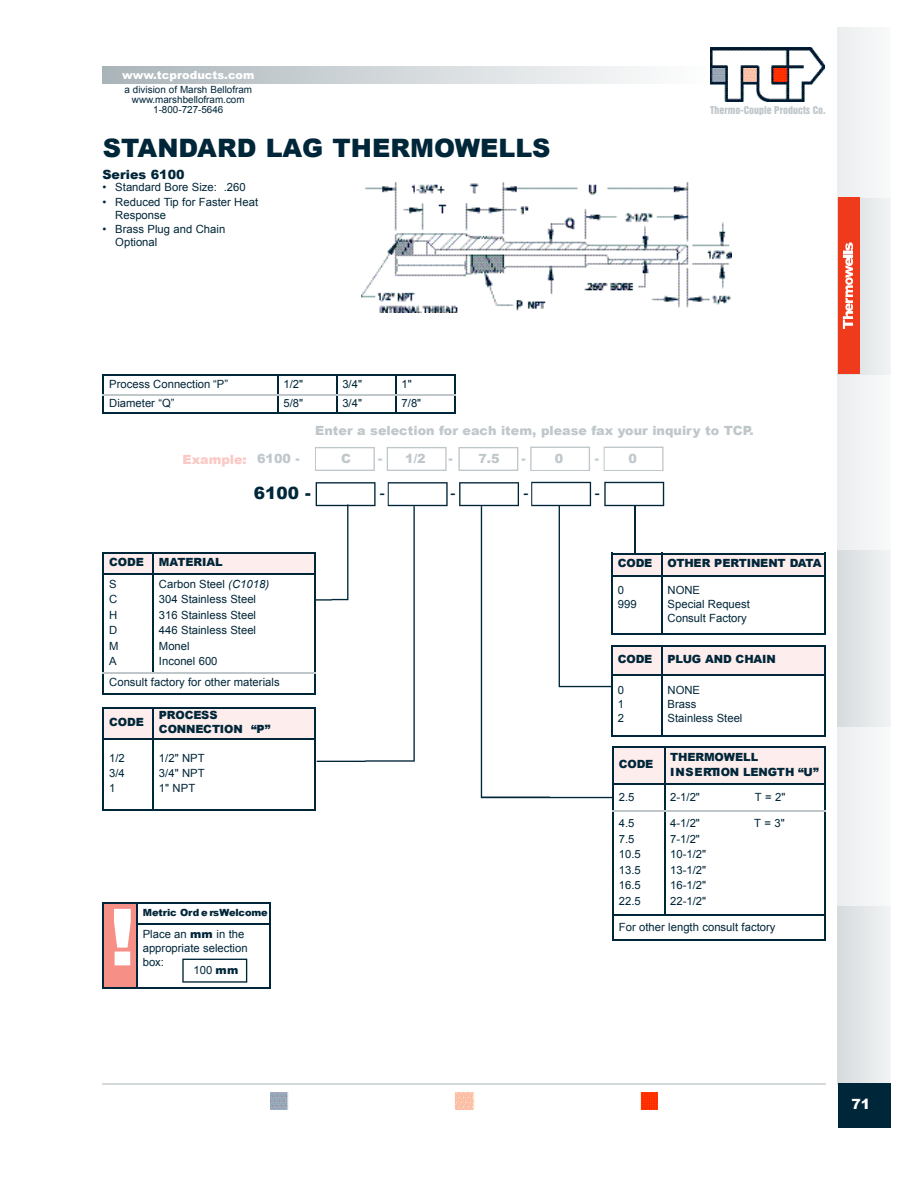
<style>
.page{position:relative;width:918px;height:1188px;background:#fff}
.page>*{position:absolute;margin:0;border:0;box-sizing:border-box;transform-origin:0 0}
.t1{font:900 78.9px "Arial";color:#fff}
.t2{font:900 25.35px "Arial";color:#002639}
.t3{font:900 16.95px "Arial";color:#002639}
.t4{font:16.95px "Helvetica";color:#002639}
.t5{font:900 14.1px "Arial";color:#fff}
.t6{font:900 12.75px "Arial";color:#bfc7cb}
.t7{font:900 12.75px "Arial";color:#002639}
.t8{font:900 12.75px "Arial";color:#fac9c5}
.t9{font:11.25px/15.5px "Arial";color:#002639}
.t10{font:900 11.25px/14.2px "Arial";letter-spacing:-.02em;color:#002639}
.t11{font:900 11.25px/15.6px "Arial";color:#002639}
.t12{font:900 11.25px "Arial";color:#fff}
.t13{font:9.9px/10.1px "Arial";color:#002639;text-align:center}
.t14{font:9.9px "Helvetica Inserat";color:#bfc7cb}
.t15{font:900 9.9px "Arial";letter-spacing:-.005em;color:#002639}
.s1{font-style:italic}
.s2{font-weight:900}
</style>
<div class="page">
<hr style="left:102px;top:1084px;width:724px;height:1px;background:#d5dadc">
<img style="left:102px;top:66px;width:609px;height:18px">
<img style="left:711px;top:48px;width:114px;height:53px">
<img style="left:837px;top:906px;width:54px;height:178px">
<div style="left:838px;top:1084px;width:53px;height:44px;background:#002639"></div>
<img style="left:271px;top:1093px;width:18px;height:17px">
<img style="left:455px;top:1093px;width:20px;height:17px">
<img style="left:640px;top:1093px;width:18px;height:17px">
<div style="left:838px;top:197px;width:22px;height:177px;background:#ef3b1c"></div>
<svg style="left:843px;top:243px;width:9px;height:85px"></svg>
<svg style="left:315px;top:447px;width:60px;height:24px"></svg>
<svg style="left:387px;top:447px;width:60px;height:24px"></svg>
<svg style="left:458px;top:447px;width:60px;height:24px"></svg>
<svg style="left:530px;top:447px;width:60px;height:24px"></svg>
<svg style="left:604px;top:447px;width:60px;height:24px"></svg>
<div style="left:104px;top:903px;width:32px;height:85px;background:#f69087"></div>
<hr style="left:102px;top:902px;width:2px;height:87px;background:#002639">
<hr style="left:136px;top:902px;width:2px;height:87px;background:#002639">
<hr style="left:269px;top:902px;width:2px;height:87px;background:#002639">
<hr style="left:102px;top:902px;width:169px;height:1px;background:#002639">
<hr style="left:136px;top:923px;width:135px;height:2px;background:#002639">
<hr style="left:102px;top:988px;width:169px;height:1px;background:#002639">
<svg style="left:315px;top:482px;width:133px;height:280px"></svg>
<svg style="left:182px;top:959px;width:65px;height:24px"></svg>
<div style="left:104px;top:554px;width:49px;height:20px;background:#fdedec"></div>
<div style="left:154px;top:554px;width:161px;height:20px;background:#fdedec"></div>
<hr style="left:102px;top:552px;width:2px;height:142px;background:#002639">
<hr style="left:153px;top:552px;width:1px;height:122px;background:#002639">
<hr style="left:315px;top:552px;width:1px;height:142px;background:#002639">
<hr style="left:102px;top:552px;width:214px;height:2px;background:#002639">
<hr style="left:102px;top:574px;width:214px;height:1px;background:#002639">
<hr style="left:102px;top:672px;width:214px;height:2px;background:#bfc7cb">
<hr style="left:102px;top:693px;width:214px;height:1px;background:#002639">
<div style="left:104px;top:708px;width:49px;height:30px;background:#fdedec"></div>
<div style="left:154px;top:708px;width:161px;height:30px;background:#fdedec"></div>
<hr style="left:102px;top:707px;width:2px;height:103px;background:#002639">
<hr style="left:153px;top:707px;width:1px;height:103px;background:#002639">
<hr style="left:315px;top:707px;width:1px;height:103px;background:#002639">
<hr style="left:102px;top:707px;width:214px;height:1px;background:#002639">
<hr style="left:102px;top:738px;width:214px;height:1px;background:#002639">
<hr style="left:102px;top:809px;width:214px;height:1px;background:#002639">
<div style="left:665px;top:748px;width:160px;height:36px;background:#fdedec"></div>
<hr style="left:612px;top:746px;width:2px;height:195px;background:#002639">
<hr style="left:664px;top:746px;width:1px;height:170px;background:#002639">
<hr style="left:825px;top:746px;width:1px;height:195px;background:#002639">
<hr style="left:612px;top:746px;width:214px;height:2px;background:#002639">
<hr style="left:612px;top:784px;width:214px;height:1px;background:#002639">
<hr style="left:612px;top:810px;width:214px;height:2px;background:#bfc7cb">
<hr style="left:612px;top:915px;width:214px;height:1px;background:#002639">
<hr style="left:612px;top:939px;width:214px;height:2px;background:#002639">
<svg style="left:459px;top:482px;width:205px;height:316px"></svg>
<hr style="left:102px;top:375px;width:2px;height:39px;background:#002639">
<hr style="left:277px;top:375px;width:1px;height:39px;background:#002639">
<hr style="left:336px;top:375px;width:1px;height:39px;background:#002639">
<hr style="left:395px;top:375px;width:2px;height:39px;background:#002639">
<hr style="left:454px;top:375px;width:2px;height:39px;background:#002639">
<hr style="left:102px;top:375px;width:354px;height:1px;background:#002639">
<hr style="left:102px;top:395px;width:354px;height:1px;background:#bfc7cb">
<hr style="left:102px;top:412px;width:354px;height:2px;background:#002639">
<div style="left:613px;top:554px;width:48px;height:21px;background:#fdedec"></div>
<div style="left:663px;top:554px;width:162px;height:21px;background:#fdedec"></div>
<div style="left:613px;top:576px;width:48px;height:57px;background:#fff"></div>
<div style="left:663px;top:576px;width:162px;height:57px;background:#fff"></div>
<hr style="left:611px;top:553px;width:2px;height:82px;background:#002639">
<hr style="left:661px;top:553px;width:2px;height:82px;background:#002639">
<hr style="left:825px;top:553px;width:1px;height:82px;background:#002639">
<hr style="left:611px;top:553px;width:215px;height:1px;background:#002639">
<hr style="left:611px;top:575px;width:215px;height:1px;background:#002639">
<hr style="left:611px;top:633px;width:215px;height:2px;background:#002639">
<div style="left:613px;top:646px;width:48px;height:28px;background:#fdedec"></div>
<div style="left:663px;top:646px;width:162px;height:28px;background:#fdedec"></div>
<div style="left:613px;top:675px;width:48px;height:60px;background:#fff"></div>
<div style="left:663px;top:675px;width:162px;height:60px;background:#fff"></div>
<hr style="left:611px;top:645px;width:2px;height:92px;background:#002639">
<hr style="left:661px;top:645px;width:2px;height:92px;background:#002639">
<hr style="left:825px;top:645px;width:1px;height:92px;background:#002639">
<hr style="left:611px;top:645px;width:215px;height:1px;background:#002639">
<hr style="left:611px;top:674px;width:215px;height:1px;background:#002639">
<hr style="left:611px;top:735px;width:215px;height:2px;background:#002639">
<img style="left:362px;top:183px;width:369px;height:129px">
<p class="t12" style="left:122px;top:67px;width:134px">www.tcproducts.com</p>
<p class="t13" style="left:124px;top:85px;width:129px">a division of Marsh Bellofram www.marshbellofram.com<br>1-800-727-5646</p>
<h2 class="t2" style="left:103px;top:129px;width:449px">STANDARD LAG THERMOWELLS</h2>
<p class="t7" style="left:102px;top:165px;width:84px">Series 6100</p>
<p class="t9" style="left:102px;top:180px;width:145px">• Standard Bore Size: .260</p>
<p class="t9" style="left:115px;top:196px;width:144px;line-height:12.9px;text-indent:-13px">• Reduced Tip for Faster Heat<br>Response</p>
<p class="t9" style="left:115px;top:223px;width:111px;line-height:12.9px;text-indent:-13px">• Brass Plug and Chain<br>Optional</p>
<p class="t14" style="left:710px;top:106px;width:117px">Thermo-Couple Products Co.</p>
<p class="t9" style="left:109px;top:376px;width:120px">Process Connection “P”</p>
<p class="t9" style="left:284px;top:376px;width:21px">1/2"</p>
<p class="t9" style="left:342px;top:376px;width:21px">3/4"</p>
<p class="t9" style="left:402px;top:376px;width:12px">1"</p>
<p class="t9" style="left:109px;top:395px;width:67px">Diameter “Q”</p>
<p class="t9" style="left:284px;top:395px;width:21px">5/8"</p>
<p class="t9" style="left:342px;top:395px;width:21px">3/4"</p>
<p class="t9" style="left:402px;top:395px;width:21px">7/8"</p>
<p class="t8" style="left:183px;top:449px;width:66px">Example:</p>
<p class="t6" style="left:315px;top:421px;width:440px">Enter a selection for each item, please fax your inquiry to TCP.</p>
<p class="t6" style="left:257px;top:449px;width:44px">6100 -</p>
<p class="t6" style="left:341px;top:449px;width:11px">C</p>
<p class="t6" style="left:378px;top:449px;width:49px">- 1/2</p>
<p class="t6" style="left:449px;top:449px;width:52px">- 7.5</p>
<p class="t6" style="left:521px;top:449px;width:43px">- 0</p>
<p class="t6" style="left:595px;top:449px;width:43px">- 0</p>
<h3 class="t3" style="left:254px;top:480px;width:58px">6100 -</h3>
<h3 class="t4" style="left:380px;top:487px;width:7px">-</h3>
<h3 class="t4" style="left:450px;top:487px;width:7px">-</h3>
<h3 class="t4" style="left:523px;top:487px;width:7px">-</h3>
<h3 class="t4" style="left:594px;top:487px;width:7px">-</h3>
<p class="t10" style="left:109px;top:555px;width:36px">C O D E</p>
<p class="t10" style="left:159px;top:555px;width:65px">M AT E R IA L</p>
<p class="t9" style="left:109px;top:576px;width:11px">S<br>C<br>H<br>D<br>M<br>A</p>
<p class="t9" style="left:159px;top:576px;width:112px">Carbon Steel <span class="s1">(C1018)<br></span>304 Stainless Steel<br>316 Stainless Steel<br>446 Stainless Steel<br>Monel<br>Inconel 600</p>
<p class="t9" style="left:109px;top:675px;width:172px">Consult factory for other materials</p>
<p class="t10" style="left:109px;top:714px;width:36px">C O D E</p>
<p class="t10" style="left:159px;top:707px;width:113px">P ROCESS<br>CONNECTION “P”</p>
<p class="t9" style="left:109px;top:750px;width:17px;text-align:justify">1/2<br>3/4<br>1</p>
<p class="t9" style="left:159px;top:750px;width:47px;text-align:justify">1/2" NPT 3/4" NPT 1" NPT</p>
<p class="t10" style="left:619px;top:757px;width:36px">C O D E</p>
<p class="t11" style="left:670px;top:748px;width:150px">T H E R M OWELL<br>I N S E RTION LENGTH “U”</p>
<p class="t9" style="left:619px;top:789px;width:17px">2.5</p>
<p class="t9" style="left:670px;top:789px;width:31px">2-1/2"</p>
<p class="t9" style="left:755px;top:789px;width:32px">T = 2"</p>
<p class="t9" style="left:619px;top:816px;width:23px">4.5<br>7.5<br>10.5<br>13.5<br>16.5<br>22.5</p>
<p class="t9" style="left:670px;top:816px;width:31px">4-1/2"</p>
<p class="t9" style="left:754px;top:816px;width:32px">T = 3"</p>
<p class="t10" style="left:618px;top:556px;width:36px">C O D E</p>
<p class="t10" style="left:668px;top:556px;width:155px">OTHER PERTINENT DATA</p>
<p class="t9" style="left:618px;top:583px;width:20px;line-height:14.2px">0<br>999</p>
<p class="t9" style="left:668px;top:583px;width:84px;line-height:14.1px">NONE<br>Special Request<br>Consult Factory</p>
<p class="t10" style="left:618px;top:652px;width:36px">C O D E</p>
<p class="t10" style="left:668px;top:652px;width:110px">P LUG AND CHAIN</p>
<p class="t9" style="left:618px;top:683px;width:8px;line-height:14.2px;text-align:justify">0<br>1<br>2</p>
<p class="t9" style="left:668px;top:683px;width:76px;line-height:14.2px">NONE<br>Brass<br>Stainless Steel</p>
<p class="t9" style="left:670px;top:831px;width:37px">7-1/2"<br>10-1/2"<br>13-1/2"<br>16-1/2"<br>22-1/2"</p>
<p class="t9" style="left:619px;top:919px;width:158px">For other length consult factory</p>
<h1 class="t1" style="left:109px;top:879px;width:28px">!</h1>
<p class="t15" style="left:143px;top:905px;width:127px">Metric Ord e rs We lc o m e</p>
<p class="t9" style="left:143px;top:927px;width:106px;line-height:14.1px">Place an <span class="s2">mm</span> in the appropriate selection box:</p>
<p class="t9" style="left:193px;top:963px;width:46px">100 <span class="s2">mm</span></p>
<p class="t5" style="left:851px;top:1094px;width:20px">71</p>
</div>
